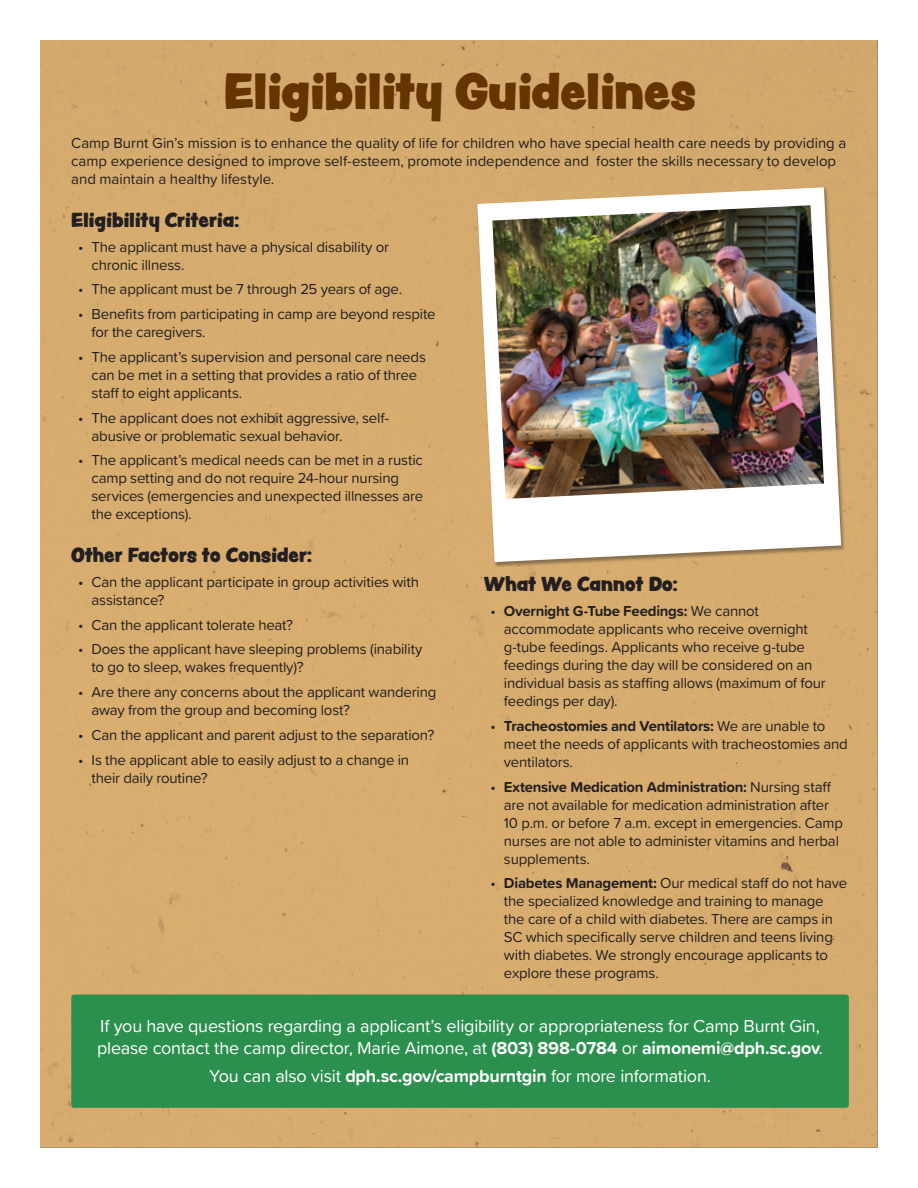
<style>
.page{position:relative;width:918px;height:1188px;background:#fff}
.page>*{position:absolute;margin:0;border:0;box-sizing:border-box;transform-origin:0 0}
.t1{font:45px "Peachy Keen JF";letter-spacing:-.015em;color:#653500}
.t2{font:18px/21.6px "Proxima Soft";letter-spacing:-.01em;color:#fff}
.t3{font:18px "Peachy Keen JF";letter-spacing:-.01em;color:#231f20}
.t4{font:15px/18px "Proxima Soft";letter-spacing:-.015em;color:#231f20}
.s1{font-weight:700}
</style>
<div class="page">
<div style="left:40px;top:40px;width:838px;height:1108px;background:#d7ac6f"></div>
<div style="left:476px;top:187px;width:370px;height:380px;background:#231f20;opacity:.43"></div>
<svg style="left:477px;top:187px;width:364px;height:375px"></svg>
<img style="left:492px;top:205px;width:332px;height:294px">
<div style="left:71px;top:995px;width:778px;height:113px;background:#2b904d;border-radius:3px"></div>
<h1 class="t1" style="left:224px;top:57px;width:474px">Eligibility Guidelines</h1>
<p class="t4" style="left:71px;top:133px;width:777px">Camp Burnt Gin’s mission is to enhance the quality of life for children who have special health care needs by providing a camp experience designed to improve self-esteem, promote independence and foster the skills necessary to develop and maintain a healthy lifestyle.</p>
<p class="t3" style="left:71px;top:206px;width:170px">Eligibility Criteria:</p>
<p class="t4" style="left:92px;top:237px;width:299px;text-indent:-14px">• The applicant must have a physical disability or chronic illness.</p>
<p class="t4" style="left:78px;top:280px;width:326px">• The applicant must be 7 through 25 years of age.</p>
<p class="t4" style="left:92px;top:304px;width:346px;text-indent:-14px">• Benefits from participating in camp are beyond respite for the caregivers.</p>
<p class="t4" style="left:92px;top:347px;width:336px;text-indent:-14px">• The applicant’s supervision and personal care needs can be met in a setting that provides a ratio of three staff to eight applicants.</p>
<p class="t4" style="left:92px;top:408px;width:299px;text-indent:-14px">• The applicant does not exhibit aggressive, self&shy;abusive or problematic sexual behavior.</p>
<p class="t4" style="left:92px;top:451px;width:333px;text-indent:-14px">• The applicant’s medical needs can be met in a rustic camp setting and do not require 24-hour nursing services (emergencies and unexpected illnesses are the exceptions).</p>
<p class="t3" style="left:71px;top:541px;width:243px">Other Factors to Consider:</p>
<p class="t4" style="left:92px;top:572px;width:329px;text-indent:-14px">• Can the applicant participate in group activities with assistance?</p>
<p class="t4" style="left:78px;top:615px;width:217px">• Can the applicant tolerate heat?</p>
<p class="t4" style="left:92px;top:640px;width:333px;text-indent:-14px">• Does the applicant have sleeping problems (inability to go to sleep, wakes frequently)?</p>
<p class="t4" style="left:92px;top:682px;width:346px;text-indent:-14px">• Are there any concerns about the applicant wandering away from the group and becoming lost?</p>
<p class="t4" style="left:78px;top:725px;width:358px">• Can the applicant and parent adjust to the separation?</p>
<p class="t4" style="left:92px;top:750px;width:319px;text-indent:-14px">• Is the applicant able to easily adjust to a change in their daily routine?</p>
<p class="t3" style="left:484px;top:571px;width:196px">What We Cannot Do:</p>
<p class="t4" style="left:504px;top:601px;width:323px;text-indent:-14px">• <span class="s1">Overnight G-Tube Feedings:</span> We cannot accommodate applicants who receive overnight g-tube feedings. Applicants who receive g-tube feedings during the day will be considered on an individual basis as staffing allows (maximum of four feedings per day).</p>
<p class="t4" style="left:504px;top:716px;width:345px;text-indent:-14px">• <span class="s1">Tracheostomies and Ventilators:</span> We are unable to meet the needs of applicants with tracheostomies and ventilators.</p>
<p class="t4" style="left:504px;top:777px;width:341px;text-indent:-14px">• <span class="s1">Extensive Medication Administration:</span> Nursing staff are not available for medication administration after 10 p.m. or before 7 a.m. except in emergencies. Camp nurses are not able to administer vitamins and herbal supplements.</p>
<p class="t4" style="left:504px;top:874px;width:345px;text-indent:-14px">• <span class="s1">Diabetes Management:</span> Our medical staff do not have the specialized knowledge and training to manage the care of a child with diabetes. There are camps in SC which specifically serve children and teens living with diabetes. We strongly encourage applicants to explore these programs.</p>
<p class="t2" style="left:97px;top:1015px;width:728px">If you have questions regarding a applicant’s eligibility or appropriateness for Camp Burnt Gin, please contact the camp director, Marie Aimone, at <span class="s1">(803) 898-0784</span> or <span class="s1">aimonemi@dph.sc.gov</span>.</p>
<p class="t2" style="left:209px;top:1064px;width:503px">You can also visit <span class="s1">dph.sc.gov/campburntgin</span> for more information.</p>
</div>
